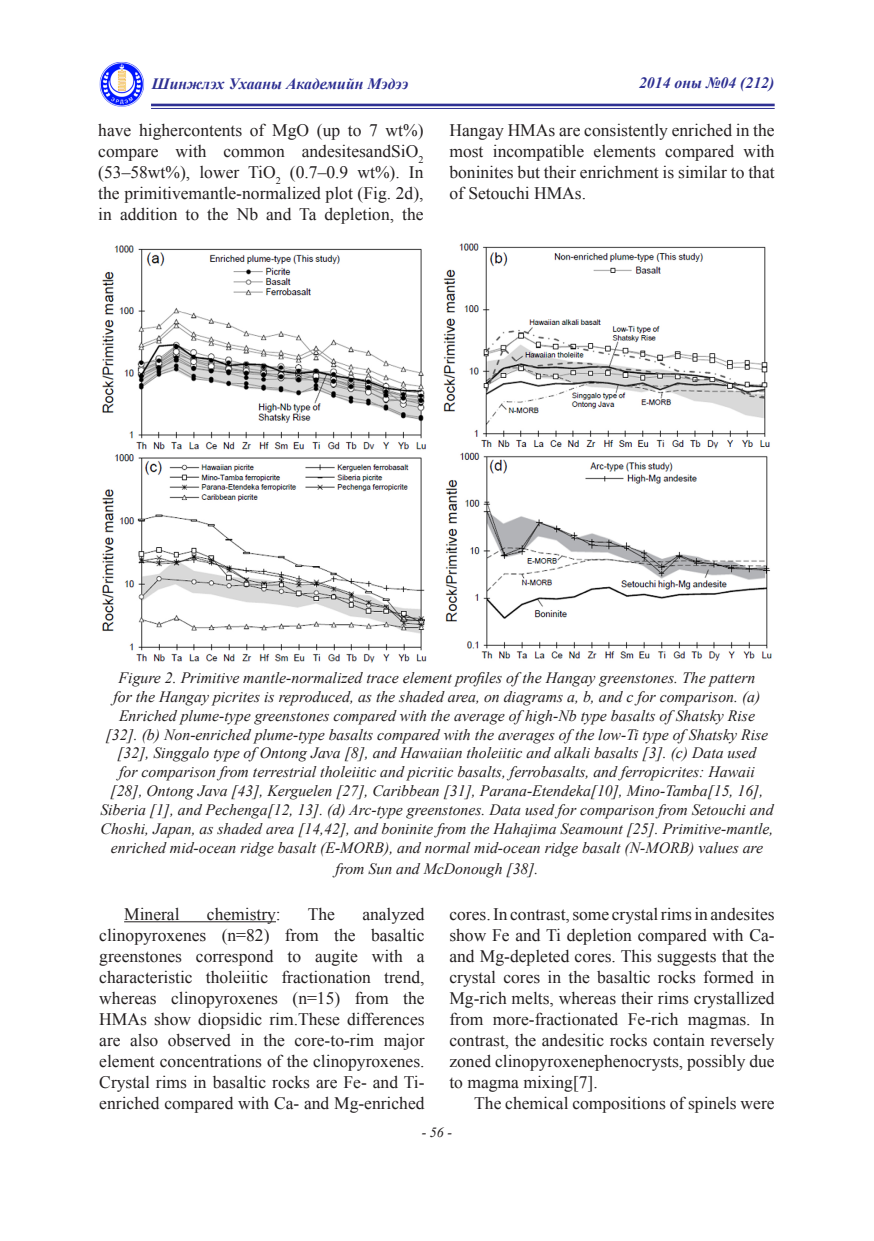
<style>
.page{position:relative;width:874px;height:1241px;background:#fff}
.page>*{position:absolute;margin:0;border:0;box-sizing:border-box;transform-origin:0 0}
.t1{font:17.5px/21px "Times New Roman";color:#231f20;text-align:justify}
.t2{font:italic 15.75px/18.9px "Times New Roman";color:#231f20;text-align:center}
.t3{font:italic 700 15.75px "Times New Roman";color:#2e3092}
.t4{font:italic 14px "Times New Roman";color:#231f20}
</style>
<div class="page">
<hr style="left:151px;top:104px;width:623px;height:2px;background:#2e3092">
<hr style="left:151px;top:108px;width:623px;height:1px;background:#2e3092">
<img style="left:99px;top:62px;width:45px;height:45px">
<img style="left:102px;top:243px;width:670px;height:420px">
<hr style="left:124px;top:921px;width:152px;height:1px;background:#231f20">
<p class="t3" style="left:152px;top:73px;width:258px">Шинжлэх Ухааны Академийн Мэдээ</p>
<p class="t3" style="left:638px;top:72px;width:137px">2014 оны №04 (212)</p>
<p class="t1" style="left:98px;top:120px;width:326px">have highercontents of MgO (up to 7 wt%) compare with common andesitesandSiO<sub>2 </sub>(53–58wt%), lower TiO<sub>2</sub> (0.7–0.9 wt%). In the primitivemantle-normalized plot (Fig. 2d), in addition to the Nb and Ta depletion, the</p>
<p class="t1" style="left:449px;top:120px;width:326px">Hangay HMAs are consistently enriched in the most incompatible elements compared with boninites but their enrichment is similar to that of Setouchi HMAs.</p>
<p class="t2" style="left:100px;top:667px;width:674px">Figure 2. Primitive mantle-normalized trace element profiles of the Hangay greenstones. The pattern<br>for the Hangay picrites is reproduced, as the shaded area, on diagrams a, b, and c for comparison. (a)<br>Enriched plume-type greenstones compared with the average of high-Nb type basalts of Shatsky Rise<br>[32]. (b) Non-enriched plume-type basalts compared with the averages of the low-Ti type of Shatsky Rise [32], Singgalo type of Ontong Java [8], and Hawaiian tholeiitic and alkali basalts [3]. (c) Data used<br>for comparison from terrestrial tholeiitic and picritic basalts, ferrobasalts, and ferropicrites: Hawaii<br>[28], Ontong Java [43], Kerguelen [27], Caribbean [31], Parana-Etendeka[10], Mino-Tamba[15, 16], Siberia [1], and Pechenga[12, 13]. (d) Arc-type greenstones. Data used for comparison from Setouchi and Choshi, Japan, as shaded area [14,42], and boninite from the Hahajima Seamount [25]. Primitive-mantle, enriched mid-ocean ridge basalt (E-MORB), and normal mid-ocean ridge basalt (N-MORB) values are</p>
<p class="t2" style="left:335px;top:858px;width:204px">from Sun and McDonough [38].</p>
<p class="t1" style="left:124px;top:903px;width:57px">Mineral</p>
<p class="t1" style="left:207px;top:903px;width:75px">chemistry:</p>
<p class="t1" style="left:307px;top:903px;width:29px">The</p>
<p class="t1" style="left:99px;top:903px;width:326px;text-indent:263px">analyzed clinopyroxenes (n=82) from the basaltic greenstones correspond to augite with a characteristic tholeiitic fractionation trend, whereas clinopyroxenes (n=15) from the HMAs show diopsidic rim.These differences are also observed in the core-to-rim major element concentrations of the clinopyroxenes.<br>Crystal rims in basaltic rocks are Fe- and Ti&shy;enriched compared with Ca- and Mg-enriched</p>
<p class="t1" style="left:449px;top:903px;width:326px">cores. In contrast, some crystal rims in andesites show Fe and Ti depletion compared with Ca&shy;and Mg-depleted cores. This suggests that the crystal cores in the basaltic rocks formed in Mg-rich melts, whereas their rims crystallized from more-fractionated Fe-rich magmas. In contrast, the andesitic rocks contain reversely zoned clinopyroxenephenocrysts, possibly due to magma mixing[7].</p>
<p class="t1" style="left:474px;top:1092px;width:302px">The chemical compositions of spinels were</p>
<p class="t4" style="left:421px;top:1122px;width:32px">- 56 -</p>
</div>
